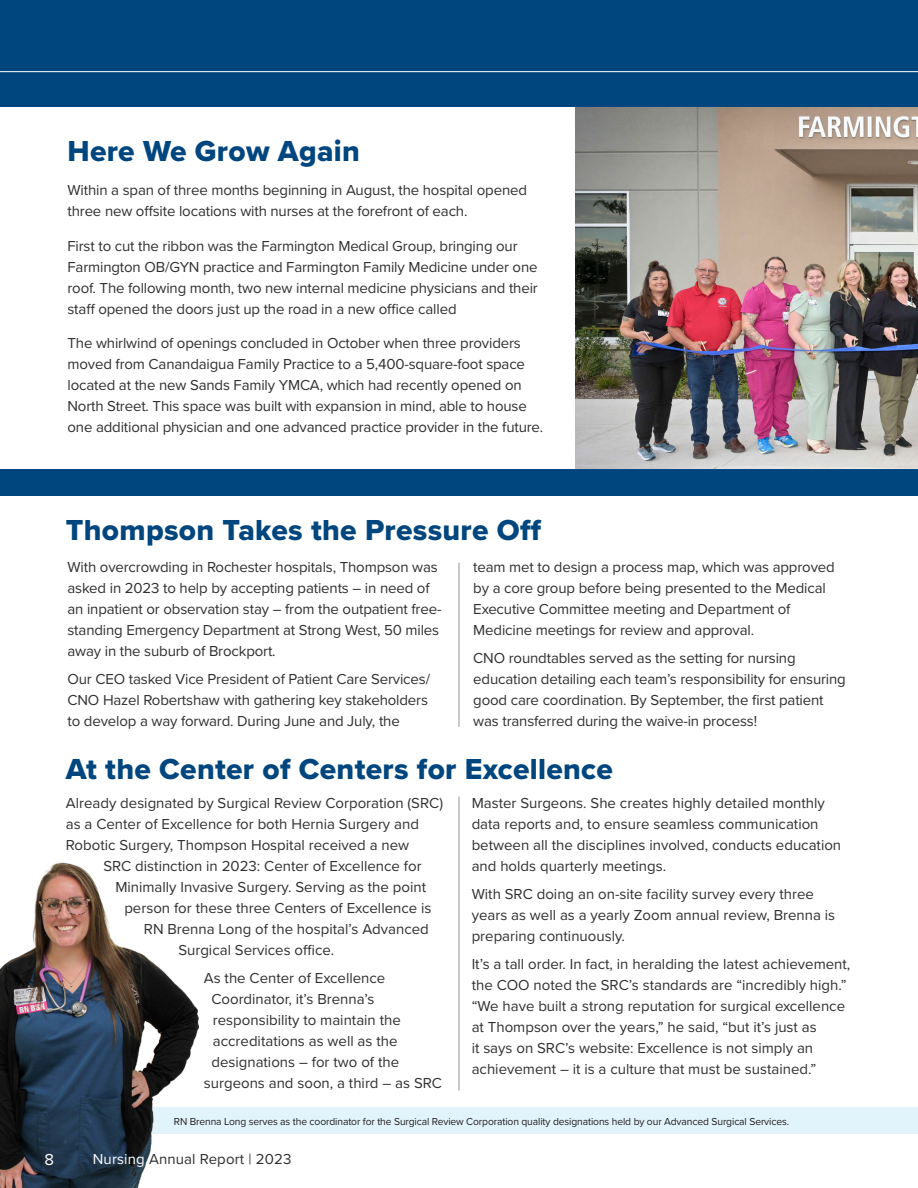
<style>
.page{position:relative;width:918px;height:1188px;background:#fff}
.page>*{position:absolute;margin:0;border:0;box-sizing:border-box;transform-origin:0 0}
.t1{font:30px "Proxima Nova Extrabld";letter-spacing:.01em;color:#00467e}
.Deck_CHM{font:16.5px "Proxima Nova";color:#fff}
.Deck_CHM-2{font:15px/21px "Proxima Nova";letter-spacing:-.01em;color:#312f30}
.Deck_CHM-3{font:15px "Proxima Nova";letter-spacing:.01em;color:#312f30}
.t2{font:10.5px "Proxima Nova";letter-spacing:-.01em;color:#231f20}
.s1{color:#fff}
</style>
<div class="page">
<div style="left:133px;top:1107px;width:785px;height:27px;background:#e1f4fc"></div>
<img style="left:0;top:862px;width:199px;height:326px">
<img style="left:576px;top:107px;width:342px;height:362px">
<div style="left:0;top:0;width:918px;height:107px;background:#00467e"></div>
<hr style="left:0;top:71px;width:918px;height:1px;background:#fff">
<div style="left:0;top:469px;width:918px;height:27px;background:#00467e"></div>
<hr style="left:459px;top:797px;width:1px;height:294px;background:#939598">
<hr style="left:459px;top:563px;width:1px;height:164px;background:#939598">
<p class="t1" style="left:68px;top:129px;width:294px">Here We Grow Again</p>
<p class="Deck_CHM-2" style="left:68px;top:179px;width:461px">Within a span of three months beginning in August, the hospital opened three new offsite locations with nurses at the forefront of each.</p>
<p class="Deck_CHM-2" style="left:68px;top:235px;width:472px">First to cut the ribbon was the Farmington Medical Group, bringing our Farmington OB/GYN practice and Farmington Family Medicine under one roof. The following month, two new internal medicine physicians and their staff opened the doors just up the road in a new office called</p>
<p class="Deck_CHM-2" style="left:68px;top:332px;width:477px">The whirlwind of openings concluded in October when three providers moved from Canandaigua Family Practice to a 5,400-square-foot space located at the new Sands Family YMCA, which had recently opened on North Street. This space was built with expansion in mind, able to house one additional physician and one advanced practice provider in the future.</p>
<p class="t1" style="left:66px;top:508px;width:477px">Thompson Takes the Pressure Off</p>
<p class="Deck_CHM-2" style="left:473px;top:556px;width:363px">team met to design a process map, which was approved by a core group before being presented to the Medical Executive Committee meeting and Department of Medicine meetings for review and approval.</p>
<p class="Deck_CHM-2" style="left:473px;top:646px;width:374px">CNO roundtables served as the setting for nursing education detailing each team’s responsibility for ensuring good care coordination. By September, the first patient was transferred during the waive-in process!</p>
<p class="t1" style="left:66px;top:746px;width:549px">At the Center of Centers for Excellence</p>
<p class="Deck_CHM-2" style="left:68px;top:556px;width:376px">With overcrowding in Rochester hospitals, Thompson was asked in 2023 to help by accepting patients – in need of an inpatient or observation stay – from the outpatient free&shy;standing Emergency Department at Strong West, 50 miles away in the suburb of Brockport.</p>
<p class="Deck_CHM-2" style="left:68px;top:667px;width:364px">Our CEO tasked Vice President of Patient Care Services/<br>CNO Hazel Robertshaw with gathering key stakeholders to develop a way forward. During June and July, the</p>
<p class="Deck_CHM-2" style="left:66px;top:792px;width:379px">Already designated by Surgical Review Corporation (SRC)</p>
<p class="Deck_CHM-2" style="left:66px;top:813px;width:355px">as a Center of Excellence for both Hernia Surgery and</p>
<p class="Deck_CHM-2" style="left:66px;top:834px;width:345px">Robotic Surgery, Thompson Hospital received a new</p>
<p class="Deck_CHM-2" style="left:103px;top:855px;width:320px">SRC distinction in 2023: Center of Excellence for</p>
<p class="Deck_CHM-2" style="left:115px;top:876px;width:312px">Minimally Invasive Surgery. Serving as the point</p>
<p class="Deck_CHM-2" style="left:124px;top:897px;width:309px">person for these three Centers of Excellence is</p>
<p class="Deck_CHM-2" style="left:144px;top:918px;width:286px">RN Brenna Long of the hospital’s Advanced</p>
<p class="Deck_CHM-2" style="left:178px;top:939px;width:157px">Surgical Services office.</p>
<p class="Deck_CHM-2" style="left:204px;top:967px;width:183px">As the Center of Excellence</p>
<p class="Deck_CHM-2" style="left:211px;top:988px;width:165px">Coordinator, it’s Brenna’s</p>
<p class="Deck_CHM-2" style="left:213px;top:1009px;width:190px">responsibility to maintain the</p>
<p class="Deck_CHM-2" style="left:213px;top:1030px;width:186px">accreditations as well as the</p>
<p class="Deck_CHM-2" style="left:211px;top:1051px;width:189px">designations – for two of the</p>
<p class="Deck_CHM-2" style="left:204px;top:1072px;width:240px">surgeons and soon, a third – as SRC</p>
<p class="Deck_CHM-2" style="left:472px;top:792px;width:371px">Master Surgeons. She creates highly detailed monthly data reports and, to ensure seamless communication between all the disciplines involved, conducts education and holds quarterly meetings.</p>
<p class="Deck_CHM-2" style="left:472px;top:883px;width:365px">With SRC doing an on-site facility survey every three years as well as a yearly Zoom annual review, Brenna is preparing continuously.</p>
<p class="Deck_CHM-2" style="left:472px;top:953px;width:380px">It’s a tall order. In fact, in heralding the latest achievement, the COO noted the SRC’s standards are “incredibly high.” “We have built a strong reputation for surgical excellence at Thompson over the years,” he said, “but it’s just as<br>it says on SRC’s website: Excellence is not simply an achievement – it is a culture that must be sustained.”</p>
<p class="t2" style="left:174px;top:1113px;width:617px">RN Brenna Long serves as the coordinator for the Surgical Review Corporation quality designations held by our Advanced Surgical Services.</p>
<p class="Deck_CHM" style="left:44px;top:1147px;width:11px">8</p>
<p class="Deck_CHM-3" style="left:93px;top:1148px;width:200px"><span class="s1">Nursing</span> Annual Report | 2023</p>
</div>
